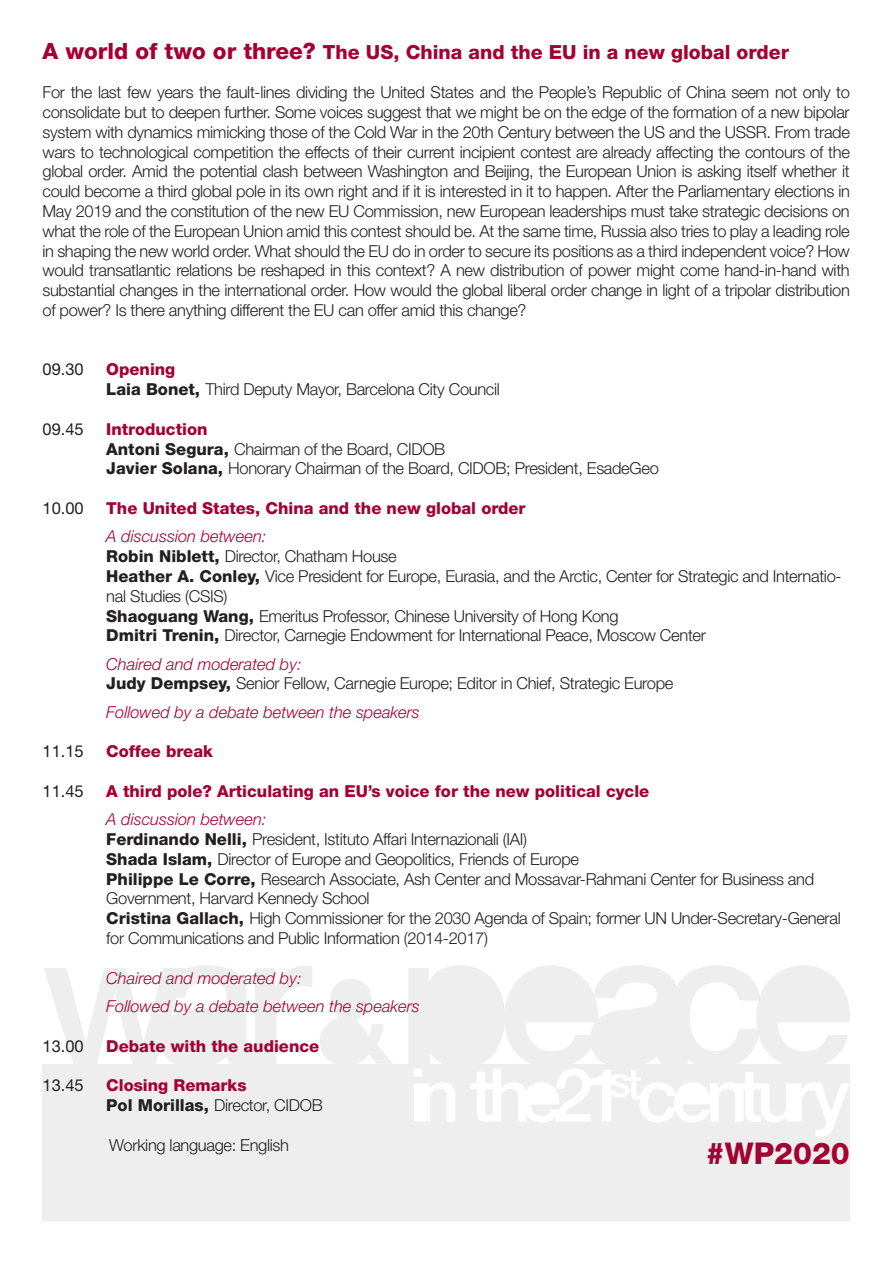
<style>
.page{position:relative;width:893px;height:1263px;background:#fff}
.page>*{position:absolute;margin:0;border:0;box-sizing:border-box;transform-origin:0 0}
.t1{font:800 30px "Helvetica Neue LT Std";color:#a40133}
.t2{font:800 19.5px "Helvetica Neue LT Std";color:#a40133}
.t3{font:300 16.5px/19.8px "Helvetica Neue LT Std";letter-spacing:-.02em;color:#231f20}
.t4{font:800 16.5px/19.8px "Helvetica Neue LT Std";color:#a40133}
.t5{font:italic 300 16.5px/28.3px "Helvetica Neue LT Std";color:#a40133}
.t6{font:16.5px "Helvetica Neue LT Std";color:#231f20}
.s1{font-size:22.5px}
.s2{font-weight:800;color:#a40133}
.s3{font-weight:800}
.s4{font-style:italic;color:#a40133}
.s5{color:#231f20}
.s6{font-weight:300;color:#231f20}
</style>
<div class="page">
<div style="left:43px;top:1064px;width:807px;height:156px;background:#eeeeef"></div>
<svg style="left:320px;top:979px;width:72px;height:85px"></svg>
<svg style="left:44px;top:965px;width:268px;height:99px"></svg>
<svg style="left:408px;top:965px;width:442px;height:172px"></svg>
<p class="t2" style="left:43px;top:40px;width:748px"><span class="s1">A world of two or three?</span> The US, China and the EU in a new global order</p>
<p class="t3" style="left:43px;top:82px;width:809px;text-align:justify">For the last few years the fault-lines dividing the United States and the People’s Republic of China seem not only to consolidate but to deepen further. Some voices suggest that we might be on the edge of the formation of a new bipolar system with dynamics mimicking those of the Cold War in the 20th Century between the US and the USSR. From trade wars to technological competition the effects of their current incipient contest are already affecting the contours of the global order. Amid the potential clash between Washington and Beijing, the European Union is asking itself whether it could become a third global pole in its own right and if it is interested in it to happen. After the Parliamentary elections in May 2019 and the constitution of the new EU Commission, new European leaderships must take strategic decisions on what the role of the European Union amid this contest should be. At the same time, Russia also tries to play a leading role in shaping the new world order. What should the EU do in order to secure its positions as a third independent voice? How would transatlantic relations be reshaped in this context? A new distribution of power might come hand-in-hand with substantial changes in the international order. How would the global liberal order change in light of a tripolar distribution of power? Is there anything different the EU can offer amid this change?</p>
<p class="t6" style="left:43px;top:360px;width:43px">09.30</p>
<p class="t3" style="left:106px;top:359px;width:395px"><span class="s2">Opening<br></span><span class="s3">Laia Bonet,</span> Third Deputy Mayor, Barcelona City Council</p>
<p class="t6" style="left:43px;top:419px;width:43px">09.45</p>
<p class="t3" style="left:106px;top:419px;width:554px"><span class="s2">Introduction<br></span><span class="s3">Antoni Segura,</span> Chairman of the Board, CIDOB<br><span class="s3">Javier Solana,</span> Honorary Chairman of the Board, CIDOB; President, EsadeGeo</p>
<p class="t6" style="left:43px;top:498px;width:43px">10.00</p>
<p class="t4" style="left:106px;top:498px;width:421px">The United States, China and the new global order</p>
<p class="t3" style="left:106px;top:526px;width:737px"><span class="s4">A discussion between:<br></span><span class="s3">Robin Niblett,</span> Director, Chatham House<br><span class="s3">Heather A. Conley,</span> Vice President for Europe, Eurasia, and the Arctic, Center for Strategic and Internatio&shy;nal Studies (CSIS)<br><span class="s3">Shaoguang Wang,</span> Emeritus Professor, Chinese University of Hong Kong<br><span class="s3">Dmitri Trenin,</span> Director, Carnegie Endowment for International Peace, Moscow Center</p>
<p class="t3" style="left:106px;top:653px;width:569px"><span class="s4">Chaired and moderated by:<br></span><span class="s3">Judy Dempsey,</span> Senior Fellow, Carnegie Europe; Editor in Chief, Strategic Europe</p>
<p class="t5" style="left:106px;top:697px;width:315px">Followed by a debate between the speakers</p>
<p class="t6" style="left:43px;top:742px;width:43px">11.15</p>
<p class="t4" style="left:106px;top:741px;width:108px">Coffee break</p>
<p class="t6" style="left:43px;top:781px;width:43px">11.45</p>
<p class="t4" style="left:106px;top:781px;width:545px">A third pole? Articulating an EU’s voice for the new political cycle</p>
<p class="t3" style="left:106px;top:809px;width:736px"><span class="s4">A discussion between:<br></span><span class="s3">Ferdinando Nelli,</span> President, Istituto Affari Internazionali (IAI)<br><span class="s3">Shada Islam,</span> Director of Europe and Geopolitics, Friends of Europe<br><span class="s3">Philippe Le Corre,</span> Research Associate, Ash Center and Mossavar-Rahmani Center for Business and Government, Harvard Kennedy School<br><span class="s3">Cristina Gallach,</span> High Commissioner for the 2030 Agenda of Spain; former UN Under-Secretary-General for Communications and Public Information (2014-2017)</p>
<p class="t5" style="left:106px;top:963px;width:315px">Chaired and moderated by:<br>Followed by a debate between the speakers</p>
<p class="t6" style="left:43px;top:1036px;width:43px">13.00</p>
<p class="t4" style="left:106px;top:1036px;width:215px">Debate with the audience</p>
<p class="t6" style="left:43px;top:1075px;width:43px">13.45</p>
<p class="t4" style="left:106px;top:1075px;width:218px">Closing Remarks<br><span class="s5">Pol Morillas,</span> <span class="s6">Director, CIDOB</span></p>
<p class="t3" style="left:109px;top:1134px;width:181px">Working language: English</p>
<h1 class="t1" style="left:706px;top:1135px;width:145px">#WP2020</h1>
</div>
